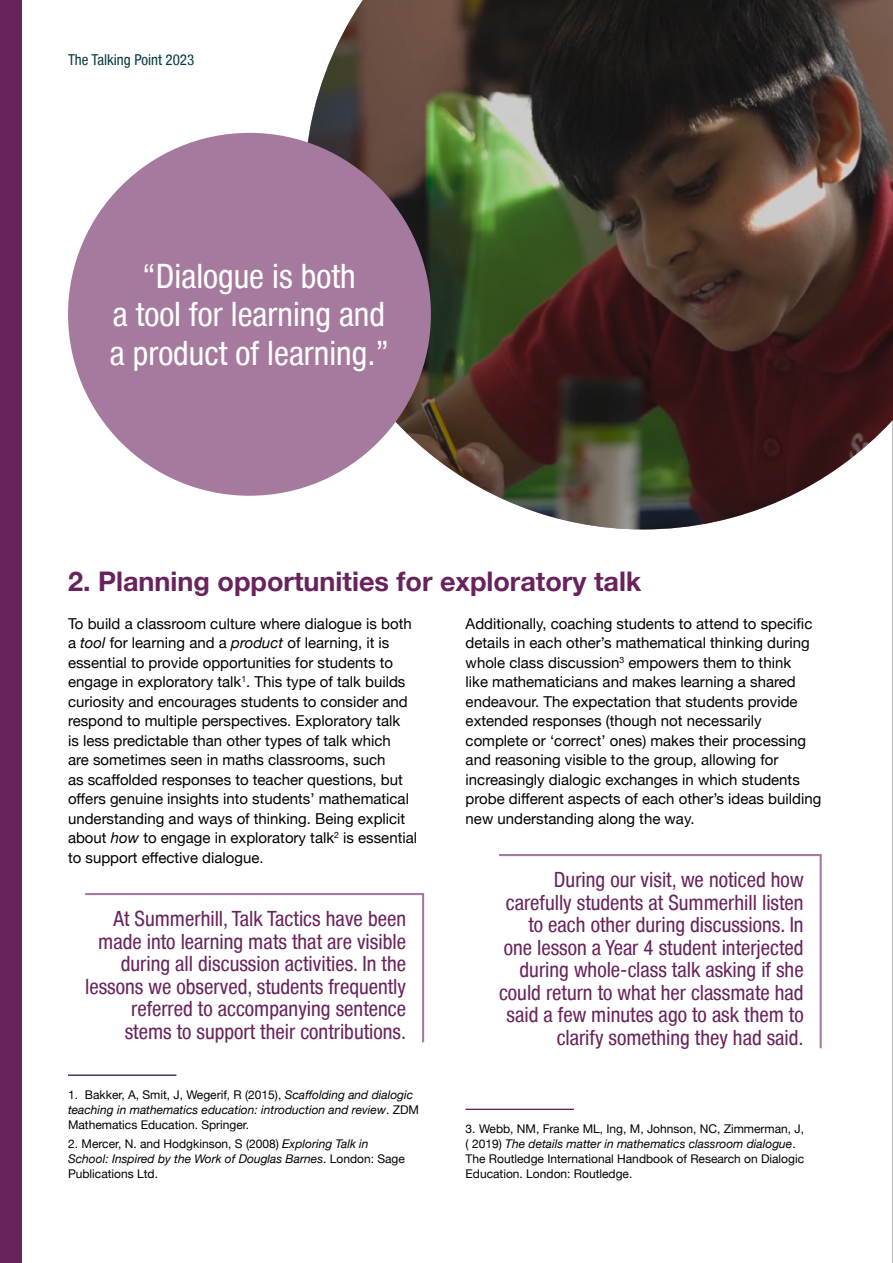
<style>
.page{position:relative;width:893px;height:1263px;background:#fff}
.page>*{position:absolute;margin:0;border:0;box-sizing:border-box;transform-origin:0 0}
.t1{font:condensed 33.6px/38.7px "Helvetica Neue Condensed";color:#fff;text-align:center}
.t2{font:700 27px "Helvetica Neue";color:#69235c}
.t3{font:condensed 21px/22.5px "Helvetica Neue Condensed";color:#69235c;text-align:right}
.t4{font:15px/19.5px "Helvetica Neue";color:#000}
.t5{font:condensed 15px "Helvetica Neue Condensed";color:#083942}
.t6{font:12px/15px "Helvetica Neue";color:#000}
.t7{font:italic 12px/15px "Helvetica Neue";color:#000}
.s1{font-style:italic}
.s2{font-style:normal}
</style>
<div class="page">
<hr style="left:892px;top:0;width:1px;height:1263px;background:#706f6f">
<div style="left:0;top:0;width:22px;height:1263px;background:#69235c"></div>
<img style="left:307px;top:0;width:586px;height:529px">
<svg style="left:499px;top:854px;width:323px;height:195px"></svg>
<svg style="left:85px;top:893px;width:340px;height:150px"></svg>
<div style="left:68px;top:133px;width:363px;height:363px;background:#a67a9e;border-radius:50%"></div>
<hr style="left:68px;top:1074px;width:108px;height:2px;background:#69235c">
<hr style="left:466px;top:1109px;width:108px;height:1px;background:#69235c">
<p class="t5" style="left:68px;top:51px;width:128px">The Talking Point 2023</p>
<h1 class="t1" style="left:110px;top:256px;width:281px">“Dialogue is both<br>a tool for learning and a product of learning.”</h1>
<h2 class="t2" style="left:68px;top:560px;width:575px">2. Planning opportunities for exploratory talk</h2>
<p class="t4" style="left:466px;top:614px;width:357px">Additionally, coaching students to attend to specific details in each other’s mathematical thinking during whole class discussion<sup>3</sup> empowers them to think<br>like mathematicians and makes learning a shared endeavour. The expectation that students provide extended responses (though not necessarily complete or ‘correct’ ones) makes their processing and reasoning visible to the group, allowing for increasingly dialogic exchanges in which students probe different aspects of each other’s ideas building new understanding along the way.</p>
<p class="t4" style="left:68px;top:614px;width:351px">To build a classroom culture where dialogue is both a <span class="s1">tool</span> for learning and a <span class="s1">product</span> of learning, it is essential to provide opportunities for students to engage in exploratory talk<sup>1</sup>. This type of talk builds curiosity and encourages students to consider and respond to multiple perspectives. Exploratory talk<br>is less predictable than other types of talk which<br>are sometimes seen in maths classrooms, such<br>as scaffolded responses to teacher questions, but offers genuine insights into students’ mathematical understanding and ways of thinking. Being explicit about <span class="s1">how</span> to engage in exploratory talk<sup>2</sup> is essential to support effective dialogue.</p>
<p class="t3" style="left:85px;top:907px;width:322px">At Summerhill, Talk Tactics have been made into learning mats that are visible during all discussion activities. In the lessons we observed, students frequently referred to accompanying sentence stems to support their contributions.</p>
<p class="t7" style="left:68px;top:1087px;width:352px"><span class="s2">1. Bakker, A, Smit, J, Wegerif, R (2015),</span> Scaffolding and dialogic teaching in mathematics education: introduction and review<span class="s2">. ZDM<br>Mathematics Education. Springer.</span></p>
<p class="t6" style="left:68px;top:1137px;width:338px">2. Mercer, N. and Hodgkinson, S (2008) <span class="s1">Exploring Talk in<br>School: Inspired by the Work of Douglas Barnes</span>. London: Sage<br>Publications Ltd.</p>
<p class="t3" style="left:499px;top:868px;width:306px">During our visit, we noticed how carefully students at Summerhill listen to each other during discussions. In one lesson a Year 4 student interjected during whole-class talk asking if she could return to what her classmate had said a few minutes ago to ask them to clarify something they had said.</p>
<p class="t6" style="left:466px;top:1122px;width:340px">3. Webb, NM, Franke ML, Ing, M, Johnson, NC, Zimmerman, J, ( 2019) <span class="s1">The details matter in mathematics classroom dialogue</span>.<br>The Routledge International Handbook of Research on Dialogic Education. London: Routledge.</p>
</div>
